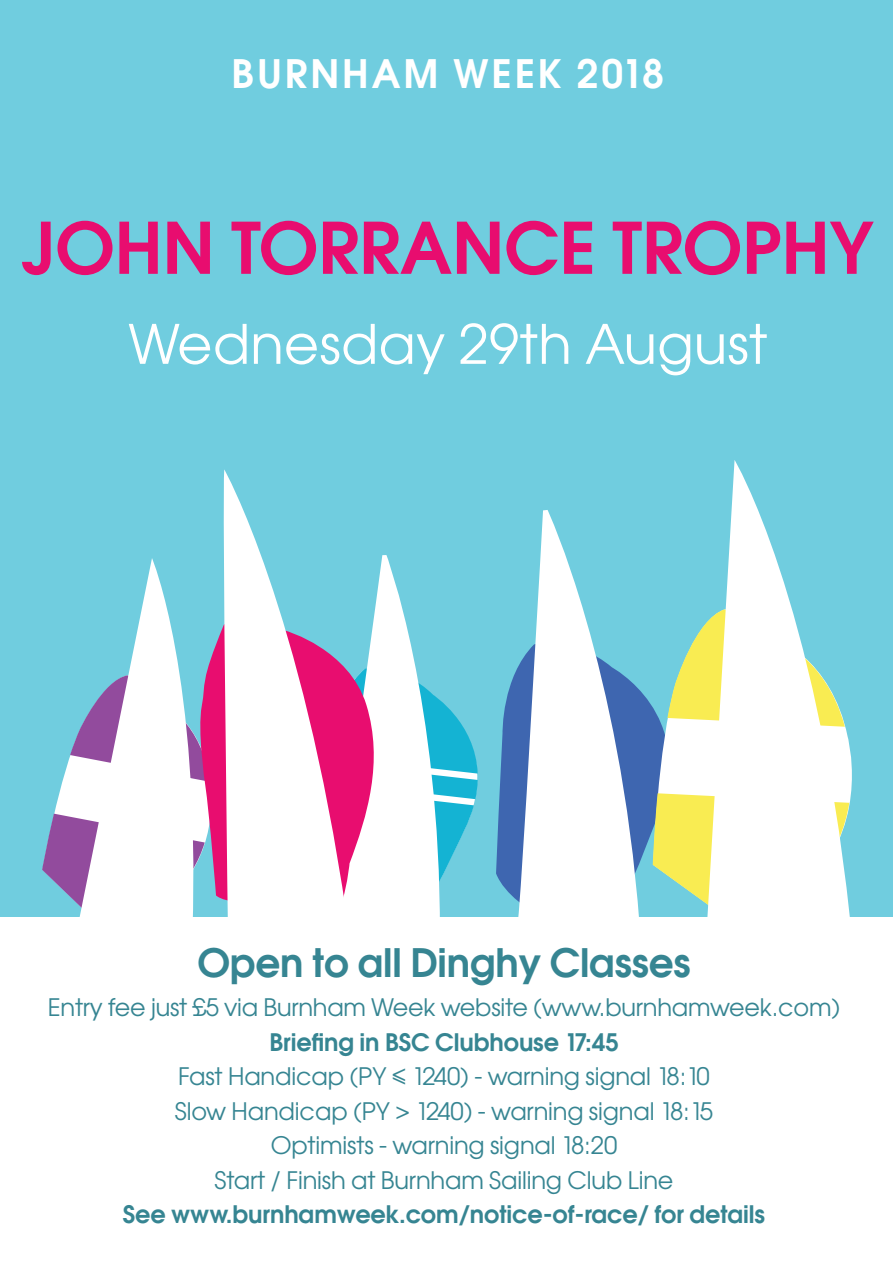
<style>
.page{position:relative;width:893px;height:1263px;background:#fff}
.page>*{position:absolute;margin:0;border:0;box-sizing:border-box;transform-origin:0 0}
.t1{font:70.5px "Avant Garde Gothic ITC Dm";color:#e80d6f}
.t2{font:54px "Avant Garde Gothic ITC";letter-spacing:.01em;color:#fff}
.t3{font:39px "Avant Garde Gothic ITC Dm";letter-spacing:-.005em;color:#368592}
.t4{font:39px "Avant Garde Gothic ITC Dm";letter-spacing:.075em;color:#fff}
.t5{font:24px/34.5px "Avant Garde Gothic ITC";letter-spacing:-.005em;color:#368592;text-align:center}
.t6{font:24px "Avant Garde Gothic ITC Dm";letter-spacing:-.005em;color:#368592}
</style>
<div class="page">
<div style="left:0;top:0;width:893px;height:916px;background:#70cddf"></div>
<svg style="left:42px;top:731px;width:37px;height:174px"></svg>
<svg style="left:79px;top:558px;width:122px;height:359px;fill:#fff"></svg>
<svg style="left:351px;top:555px;width:127px;height:362px"></svg>
<svg style="left:197px;top:616px;width:187px;height:295px"></svg>
<svg style="left:222px;top:469px;width:129px;height:448px;fill:#fff"></svg>
<svg style="left:496px;top:667px;width:157px;height:234px;fill:#3e66b0"></svg>
<svg style="left:518px;top:510px;width:121px;height:407px;fill:#fff"></svg>
<svg style="left:653px;top:708px;width:199px;height:93px;background:#d4e1ef"></svg>
<svg style="left:667px;top:622px;width:40px;height:105px"></svg>
<svg style="left:653px;top:793px;width:54px;height:111px"></svg>
<svg style="left:707px;top:460px;width:143px;height:457px;fill:#fff"></svg>
<h3 class="t4" style="left:231px;top:49px;width:434px">BURNHAM WEEK 2018</h3>
<h1 class="t1" style="left:22px;top:203px;width:854px">JOHN TORRANCE TROPHY</h1>
<h2 class="t2" style="left:128px;top:310px;width:641px">Wednesday 29th August</h2>
<h3 class="t3" style="left:197px;top:938px;width:495px">Open to all Dinghy Classes</h3>
<p class="t5" style="left:48px;top:990px;width:794px">Entry fee just £5 via Burnham Week website (www.burnhamweek.com)</p>
<p class="t6" style="left:269px;top:1026px;width:351px">Briefing in BSC Clubhouse 17:45</p>
<p class="t5" style="left:175px;top:1059px;width:540px">Fast Handicap (PY ≤ 1240) - warning signal 18:10<br>Slow Handicap (PY &gt; 1240) - warning signal 18:15<br>Optimists - warning signal 18:20<br>Start / Finish at Burnham Sailing Club Line</p>
<p class="t6" style="left:123px;top:1199px;width:644px">See www.burnhamweek.com/notice-of-race/ for details</p>
</div>
